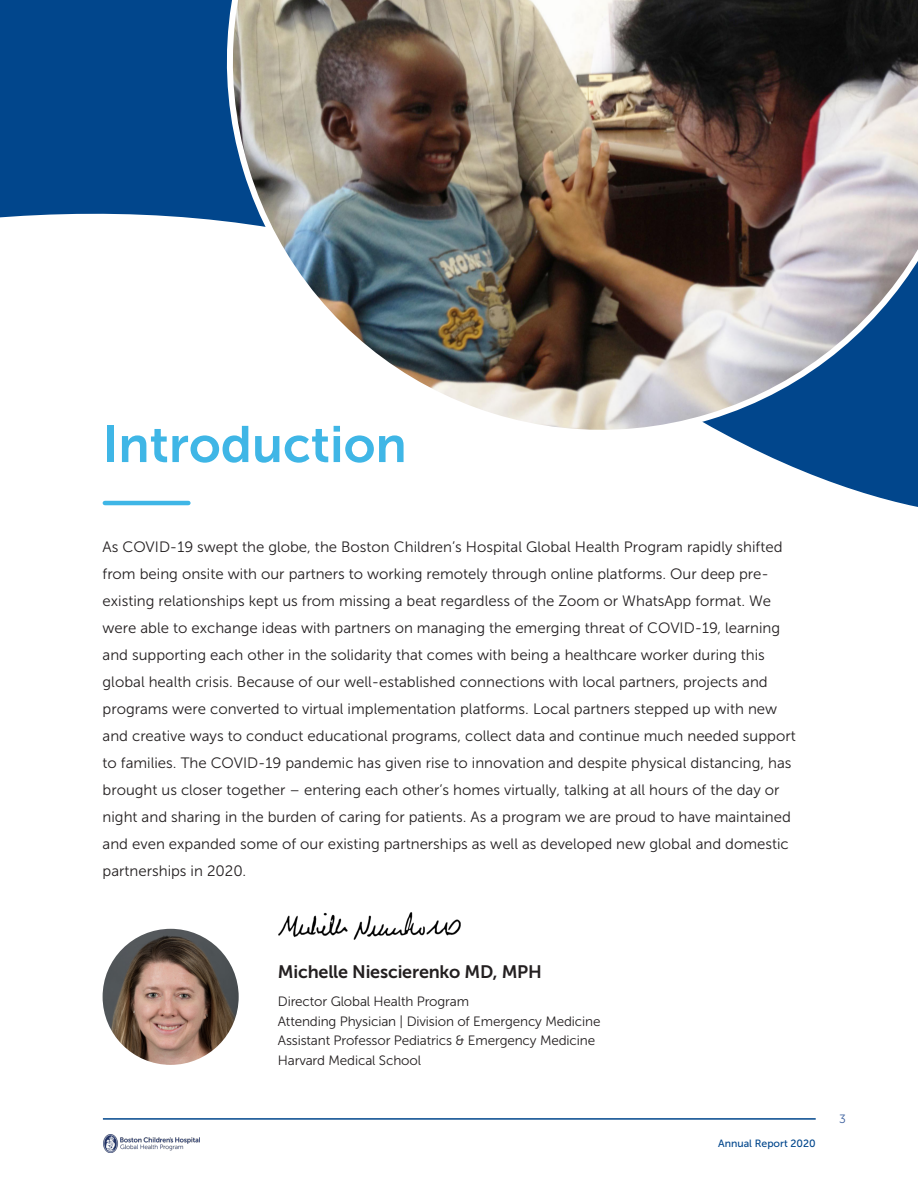
<style>
.page{position:relative;width:918px;height:1188px;background:#fff}
.page>*{position:absolute;margin:0;border:0;box-sizing:border-box;transform-origin:0 0}
.Header_Main{font:51px "Museo Sans 700";color:#3fb6e6}
.Large_body_text_blue{font:18px "Museo Sans 700";letter-spacing:-.01em;color:#231f20}
.body_text{font:15px/27px "Museo Sans 300";color:#231f20}
.Large_body_text_blue-2{font:13.5px "Museo Sans 300";letter-spacing:-.01em;color:#231f20}
.t1{font:12px "Museo Sans 300";color:#395d9c}
.t2{font:10.5px "Museo Sans 500";color:#01468c}
</style>
<div class="page">
<svg style="left:0;top:0;width:918px;height:507px"></svg>
<img style="left:186px;top:0;width:732px;height:476px">
<hr style="left:105px;top:501px;width:83px;height:4px;background:#3fb6e6">
<img style="left:103px;top:929px;width:136px;height:136px;border-radius:68px">
<img style="left:278px;top:912px;width:183px;height:28px">
<hr style="left:103px;top:1118px;width:713px;height:2px;background:#01468c">
<img style="left:103px;top:1134px;width:97px;height:19px">
<p class="Header_Main" style="left:103px;top:416px;width:306px">Introduction</p>
<p class="body_text" style="left:103px;top:534px;width:695px">As COVID-19 swept the globe, the Boston Children’s Hospital Global Health Program rapidly shifted from being onsite with our partners to working remotely through online platforms. Our deep pre&shy;existing relationships kept us from missing a beat regardless of the Zoom or WhatsApp format. We were able to exchange ideas with partners on managing the emerging threat of COVID-19, learning and supporting each other in the solidarity that comes with being a healthcare worker during this global health crisis. Because of our well-established connections with local partners, projects and programs were converted to virtual implementation platforms. Local partners stepped up with new and creative ways to conduct educational programs, collect data and continue much needed support to families. The COVID-19 pandemic has given rise to innovation and despite physical distancing, has brought us closer together – entering each other’s homes virtually, talking at all hours of the day or night and sharing in the burden of caring for patients. As a program we are proud to have maintained and even expanded some of our existing partnerships as well as developed new global and domestic partnerships in 2020.</p>
<p class="Large_body_text_blue" style="left:278px;top:961px;width:266px">Michelle Niescierenko MD, MPH</p>
<p class="Large_body_text_blue-2" style="left:278px;top:994px;width:193px">Director Global Health Program</p>
<p class="Large_body_text_blue-2" style="left:278px;top:1014px;width:324px">Attending Physician | Division of Emergency Medicine</p>
<p class="Large_body_text_blue-2" style="left:278px;top:1033px;width:319px">Assistant Professor Pediatrics &amp; Emergency Medicine</p>
<p class="Large_body_text_blue-2" style="left:278px;top:1053px;width:145px">Harvard Medical School</p>
<p class="t2" style="left:718px;top:1138px;width:99px">Annual Report 2020</p>
<p class="t1" style="left:839px;top:1113px;width:8px">3</p>
</div>
